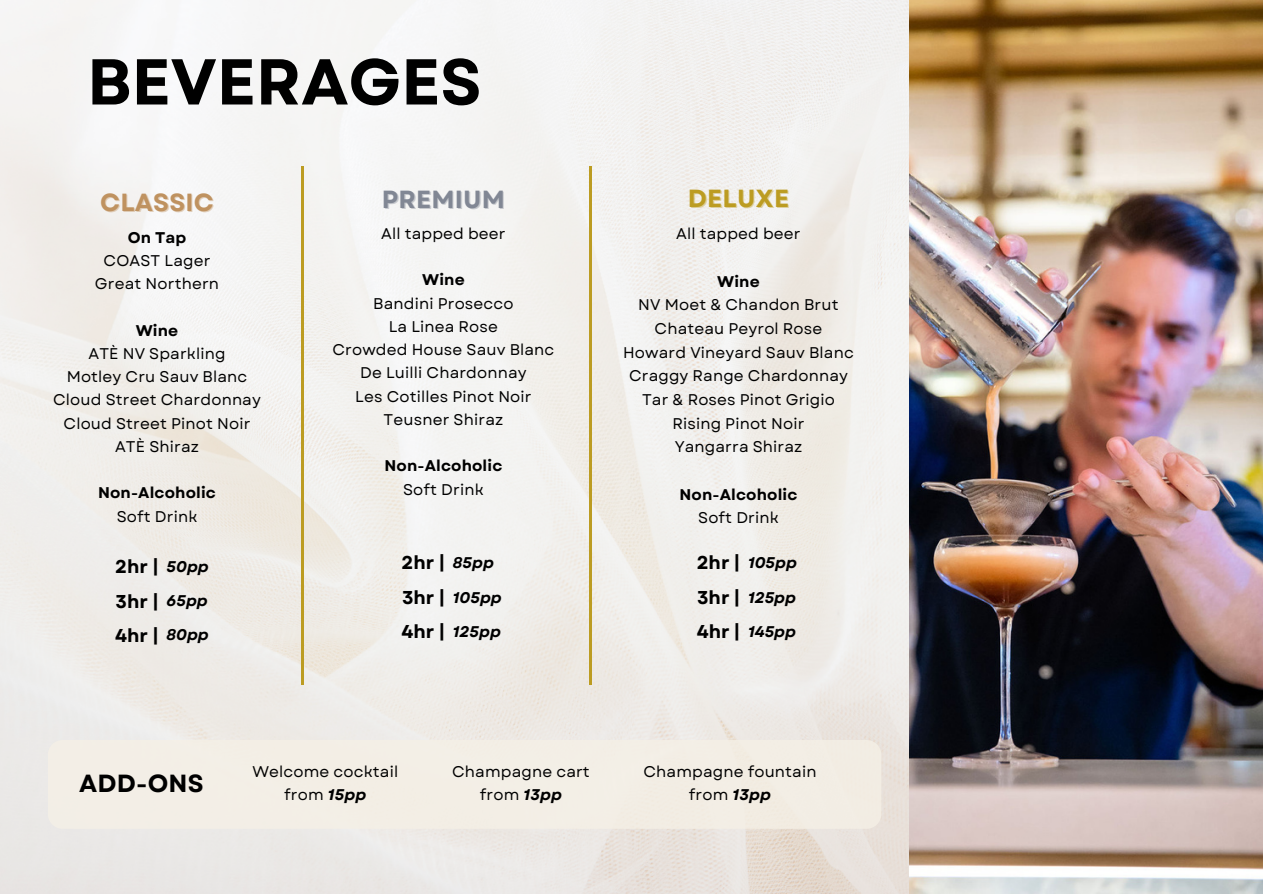
<style>
.page{position:relative;width:1263px;height:894px;background:#fff}
.page>*{position:absolute;margin:0;border:0;box-sizing:border-box;transform-origin:0 0}
.t1{font:700 64.65px "Garet";color:#000}
.t2{font:700 24.75px "Garet";letter-spacing:.01em;color:#bf9260}
.t3{font:700 24.75px "Garet";letter-spacing:.01em;color:#818794}
.t4{font:700 24.75px "Garet";letter-spacing:.01em;color:#000}
.t5{font:700 24.75px "Garet";letter-spacing:.01em;color:#bc9c22}
.t6{font:700 18.6px/34.2px "Garet";color:#000;text-align:justify}
.t7{font:15.45px/23.2px "Garet";letter-spacing:.01em;color:#000;text-align:center}
.t8{font:700 15.45px "Garet";letter-spacing:.01em;color:#000}
.t9{font:italic 700 15.45px/33.9px "Garet";color:#000}
.s1{font-style:italic;font-size:15.45px}
.s2{font-style:normal;font-size:18.6px}
.s3{font-weight:700;font-style:italic}
</style>
<div class="page">
<img style="left:0;top:0;width:1263px;height:893px">
<hr style="left:301px;top:166px;width:2px;height:518px;background:#bc9c22">
<hr style="left:590px;top:166px;width:1px;height:518px;background:#bc9c22">
<div style="left:48px;top:739px;width:833px;height:89px;background:#f5f0e6;border-radius:15px"></div>
<img style="left:909px;top:0;width:354px;height:892px">
<h1 class="t1" style="left:87px;top:35px;width:396px">BEVERAGES</h1>
<h2 class="t2" style="left:100px;top:184px;width:115px">CLASSIC</h2>
<p class="t8" style="left:128px;top:226px;width:60px">On Tap</p>
<p class="t7" style="left:95px;top:249px;width:126px">COAST Lager<br>Great Northern</p>
<p class="t8" style="left:136px;top:319px;width:44px">Wine</p>
<p class="t7" style="left:53px;top:342px;width:209px">ATÈ NV Sparkling<br>Motley Cru Sauv Blanc<br>Cloud Street Chardonnay<br>Cloud Street Pinot Noir<br>ATÈ Shiraz</p>
<p class="t8" style="left:98px;top:481px;width:119px">Non-Alcoholic</p>
<p class="t7" style="left:117px;top:504px;width:82px">Soft Drink</p>
<p class="t6" style="left:115px;top:549px;width:95px">2hr | <span class="s1">50pp </span>3hr | <span class="s1">65pp </span>4hr | <span class="s1">80pp</span></p>
<h2 class="t3" style="left:382px;top:181px;width:125px">PREMIUM</h2>
<p class="t7" style="left:381px;top:222px;width:126px">All tapped beer</p>
<p class="t8" style="left:422px;top:269px;width:44px">Wine</p>
<p class="t7" style="left:332px;top:292px;width:224px">Bandini Prosecco<br>La Linea Rose<br>Crowded House Sauv Blanc<br>De Luilli Chardonnay<br>Les Cotilles Pinot Noir<br>Teusner Shiraz</p>
<p class="t8" style="left:384px;top:454px;width:119px">Non-Alcoholic</p>
<p class="t7" style="left:403px;top:477px;width:82px">Soft Drink</p>
<p class="t6" style="left:402px;top:545px;width:94px">2hr | <span class="s1">85pp</span></p>
<p class="t9" style="left:402px;top:580px;width:102px"><span class="s2">3hr |</span> 105pp<br><span class="s2">4hr |</span> 125pp</p>
<h2 class="t5" style="left:688px;top:180px;width:103px">DELUXE</h2>
<p class="t7" style="left:676px;top:222px;width:126px">All tapped beer</p>
<p class="t8" style="left:717px;top:270px;width:44px">Wine</p>
<p class="t7" style="left:623px;top:293px;width:232px;line-height:23.7px">NV Moet &amp; Chandon Brut<br>Chateau Peyrol Rose<br>Howard Vineyard Sauv Blanc<br>Craggy Range Chardonnay<br>Tar &amp; Roses Pinot Grigio<br>Rising Pinot Noir<br>Yangarra Shiraz</p>
<p class="t8" style="left:679px;top:483px;width:119px">Non-Alcoholic</p>
<p class="t7" style="left:698px;top:506px;width:82px">Soft Drink</p>
<p class="t9" style="left:697px;top:545px;width:102px"><span class="s2">2hr |</span> 105pp</p>
<p class="t9" style="left:697px;top:580px;width:101px"><span class="s2">3hr |</span> 125pp<br><span class="s2">4hr |</span> 145pp</p>
<h2 class="t4" style="left:79px;top:765px;width:126px">ADD-ONS</h2>
<p class="t7" style="left:252px;top:759px;width:147px">Welcome cocktail from <span class="s3">15pp</span></p>
<p class="t7" style="left:452px;top:759px;width:139px">Champagne cart from <span class="s3">13pp</span></p>
<p class="t7" style="left:643px;top:759px;width:174px">Champagne fountain from <span class="s3">13pp</span></p>
</div>
